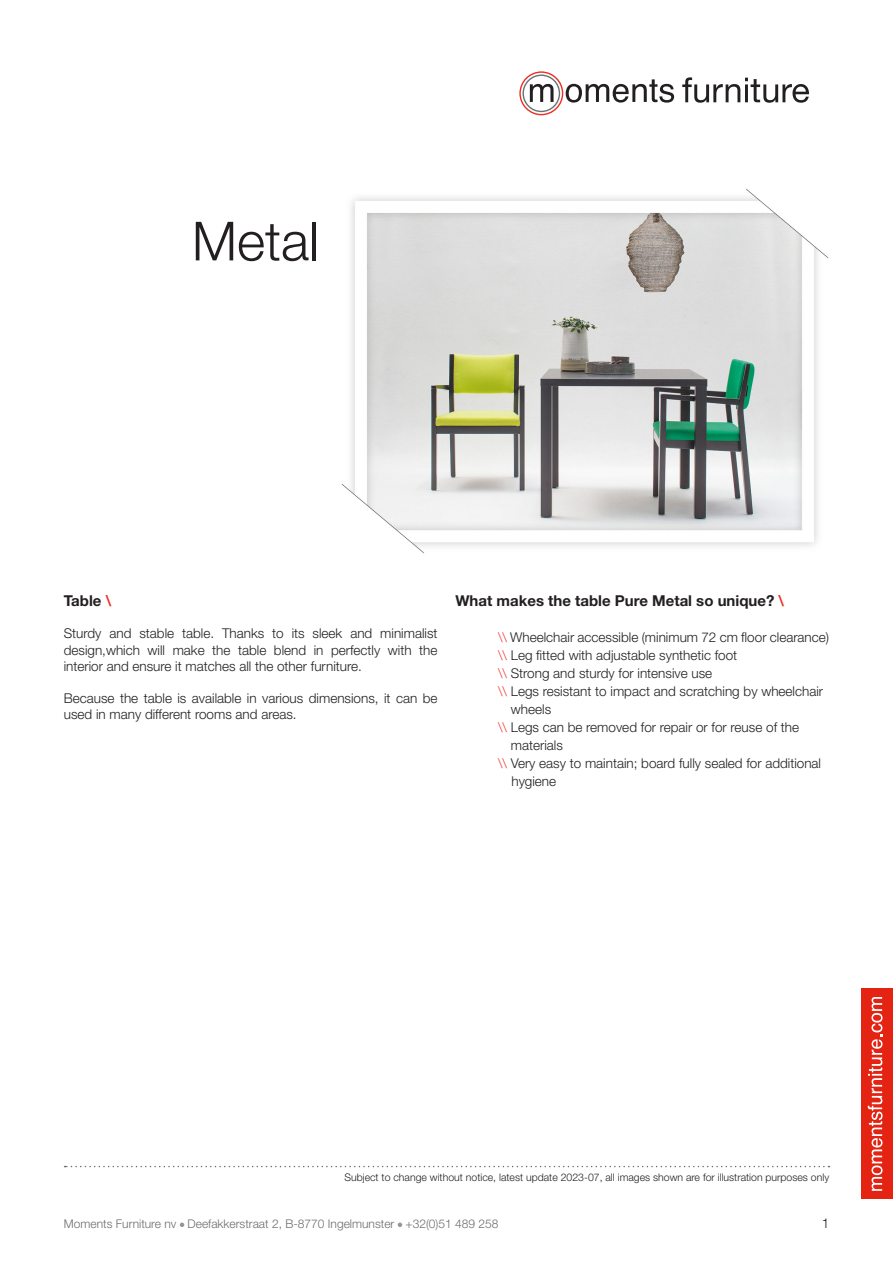
<style>
.page{position:relative;width:893px;height:1263px;background:#fff}
.page>*{position:absolute;margin:0;border:0;box-sizing:border-box;transform-origin:0 0}
.t1{font:300 54px "Helvetica Neue LT Std";color:#231f20}
.gewone_tekst{font:700 15px "Helvetica Neue LT Std";color:#231f20}
.gewone_tekst-2{font:300 13.5px "Helvetica Neue LT Std";color:#231f20}
.Basis_9pt{font:300 13.5px/16.2px "Helvetica Neue LT Std";color:#231f20;text-align:justify}
.t2{font:300 12px "Helvetica Neue LT Std";color:#6c6d70}
.t3{font:300 10.5px "Helvetica Neue LT Std";color:#231f20}
.s1{color:#ee2e22}
</style>
<div class="page">
<svg style="left:180px;top:1222px;width:4px;height:5px"></svg>
<svg style="left:398px;top:1222px;width:4px;height:5px"></svg>
<div style="left:861px;top:989px;width:32px;height:210px;background:#e42313"></div>
<svg style="left:868px;top:997px;width:14px;height:194px"></svg>
<svg style="left:65px;top:1166px;width:764px;height:1px"></svg>
<svg style="left:519px;top:71px;width:155px;height:44px"></svg>
<svg style="left:682px;top:77px;width:127px;height:26px"></svg>
<img style="left:341px;top:189px;width:488px;height:364px">
<h1 class="t1" style="left:192px;top:208px;width:129px">Metal</h1>
<p class="gewone_tekst" style="left:64px;top:591px;width:49px">Table <span class="s1">\</span></p>
<p class="Basis_9pt" style="left:64px;top:625px;width:375px">Sturdy and stable table. Thanks to its sleek and minimalist design,which will make the table blend in perfectly with the interior and ensure it matches all the other furniture.</p>
<p class="Basis_9pt" style="left:64px;top:690px;width:375px">Because the table is available in various dimensions, it can be used in many different rooms and areas.</p>
<p class="gewone_tekst" style="left:455px;top:591px;width:330px">What makes the table Pure Metal so unique? <span class="s1">\</span></p>
<p class="gewone_tekst-2" style="left:498px;top:629px;width:333px"><span class="s1">\\</span> Wheelchair accessible (minimum 72 cm floor clearance)</p>
<p class="gewone_tekst-2" style="left:498px;top:647px;width:241px"><span class="s1">\\</span> Leg fitted with adjustable synthetic foot</p>
<p class="gewone_tekst-2" style="left:498px;top:665px;width:216px"><span class="s1">\\</span> Strong and sturdy for intensive use</p>
<p class="gewone_tekst-2" style="left:498px;top:683px;width:327px"><span class="s1">\\</span> Legs resistant to impact and scratching by wheelchair</p>
<p class="gewone_tekst-2" style="left:511px;top:701px;width:42px">wheels</p>
<p class="gewone_tekst-2" style="left:498px;top:719px;width:303px"><span class="s1">\\</span> Legs can be removed for repair or for reuse of the</p>
<p class="gewone_tekst-2" style="left:511px;top:737px;width:54px">materials</p>
<p class="gewone_tekst-2" style="left:498px;top:755px;width:325px"><span class="s1">\\</span> Very easy to maintain; board fully sealed for additional</p>
<p class="gewone_tekst-2" style="left:511px;top:773px;width:46px">hygiene</p>
<p class="t3" style="left:344px;top:1170px;width:486px">Subject to change without notice, latest update 2023-07, all images shown are for illustration purposes only</p>
<p class="t2" style="left:64px;top:1216px;width:436px">Moments Furniture nv Deefakkerstraat 2, B-8770 Ingelmunster +32(0)51 489 258</p>
<p class="Basis_9pt" style="left:822px;top:1214px;width:9px">1</p>
</div>
